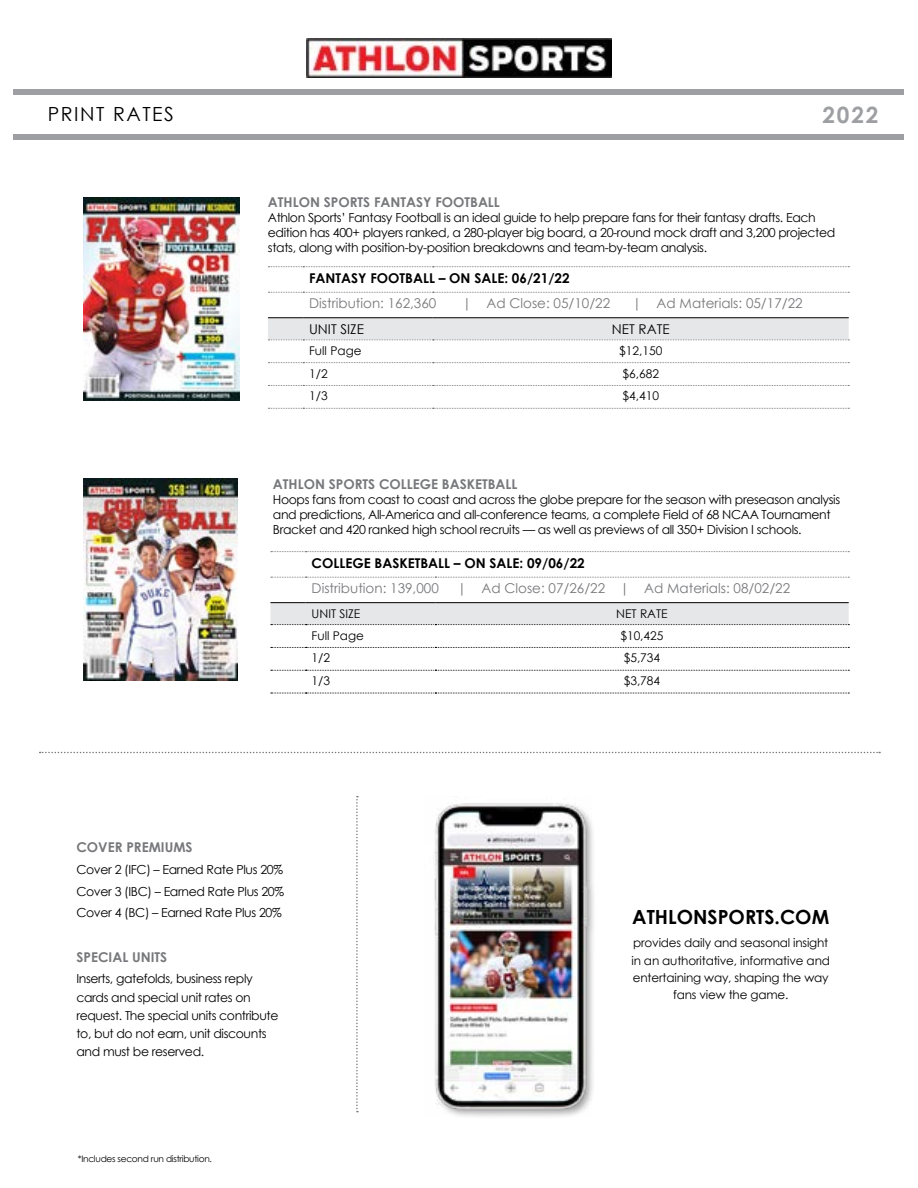
<style>
.page{position:relative;width:918px;height:1188px;background:#fff}
.page>*{position:absolute;margin:0;border:0;box-sizing:border-box;transform-origin:0 0}
.t1{font:700 22.5px "Century Gothic";color:#9d9fa2}
.t2{font:700 19.5px "Century Gothic";color:#000}
.t3{font:19.5px "Century Gothic";letter-spacing:.08em;color:#000}
.t4{font:13.5px "Century Gothic";color:#77787b}
.t5{font:700 13.5px "Century Gothic";color:#77787b}
.t6{font:700 13.5px "Century Gothic";color:#000}
.t7{font:13.5px "Century Gothic";color:#000}
.t8{font:12.45px/15px "Century Gothic";letter-spacing:-.03em;color:#000}
.t9{font:12px/17.4px "Century Gothic";letter-spacing:-.015em;color:#000;text-align:center}
.t10{font:9px "Century Gothic";letter-spacing:-.03em;color:#000}
</style>
<div class="page">
<hr style="left:268px;top:317px;width:35px;height:1px;background:#000">
<hr style="left:303px;top:317px;width:130px;height:1px;background:#000">
<hr style="left:433px;top:317px;width:416px;height:1px;background:#000">
<svg style="left:268px;top:318px;width:581px;height:22px;background:#e2e3e4"></svg>
<svg style="left:268px;top:362px;width:581px;height:1px"></svg>
<svg style="left:268px;top:385px;width:581px;height:1px"></svg>
<svg style="left:268px;top:408px;width:581px;height:1px"></svg>
<svg style="left:268px;top:266px;width:581px;height:1px"></svg>
<svg style="left:268px;top:292px;width:581px;height:1px"></svg>
<img style="left:84px;top:197px;width:156px;height:204px">
<hr style="left:270px;top:602px;width:36px;height:1px;background:#000">
<hr style="left:306px;top:602px;width:129px;height:1px;background:#000">
<hr style="left:435px;top:602px;width:414px;height:1px;background:#000">
<svg style="left:270px;top:603px;width:579px;height:22px;background:#e0e1e2"></svg>
<svg style="left:271px;top:647px;width:578px;height:1px"></svg>
<svg style="left:271px;top:670px;width:578px;height:1px"></svg>
<svg style="left:271px;top:693px;width:578px;height:1px"></svg>
<svg style="left:271px;top:551px;width:578px;height:1px"></svg>
<svg style="left:271px;top:577px;width:578px;height:1px"></svg>
<img style="left:84px;top:479px;width:153px;height:202px">
<svg style="left:40px;top:752px;width:840px;height:1px"></svg>
<svg style="left:356px;top:796px;width:2px;height:316px"></svg>
<div style="left:14px;top:89px;width:890px;height:6px;background:#9d9fa2"></div>
<div style="left:14px;top:134px;width:890px;height:6px;background:#9d9fa2"></div>
<img style="left:306px;top:38px;width:306px;height:39px">
<div style="left:433px;top:803px;width:163px;height:316px;background:#000;opacity:.36"></div>
<img style="left:433px;top:803px;width:158px;height:313px">
<h2 class="t3" style="left:48px;top:101px;width:128px">PRINT RATES</h2>
<h1 class="t1" style="left:823px;top:101px;width:57px">2022</h1>
<p class="t5" style="left:268px;top:194px;width:233px">ATHLON SPORTS FANTASY FOOTBALL</p>
<p class="t8" style="left:268px;top:210px;width:569px">Athlon Sports’ Fantasy Football is an ideal guide to help prepare fans for their fantasy drafts. Each edition has 400+ players ranked, a 280-player big board, a 20-round mock draft and 3,200 projected stats, along with position-by-position breakdowns and team-by-team analysis.</p>
<p class="t6" style="left:309px;top:269px;width:262px">FANTASY FOOTBALL – ON SALE: 06/21/22</p>
<p class="t4" style="left:309px;top:294px;width:129px">Distribution: 162,360</p>
<p class="t4" style="left:463px;top:294px;width:149px">| Ad Close: 05/10/22</p>
<p class="t4" style="left:633px;top:294px;width:172px">| Ad Materials: 05/17/22</p>
<p class="t7" style="left:309px;top:320px;width:56px">UNIT SIZE</p>
<p class="t7" style="left:612px;top:320px;width:59px">NET RATE</p>
<p class="t9" style="left:309px;top:342px;width:54px">Full Page</p>
<p class="t9" style="left:619px;top:342px;width:45px">$12,150</p>
<p class="t9" style="left:309px;top:364px;width:20px">1/2</p>
<p class="t9" style="left:622px;top:364px;width:38px">$6,682</p>
<p class="t9" style="left:309px;top:387px;width:20px">1/3</p>
<p class="t9" style="left:622px;top:387px;width:38px">$4,410</p>
<p class="t5" style="left:273px;top:476px;width:246px">ATHLON SPORTS COLLEGE BASKETBALL</p>
<p class="t8" style="left:273px;top:492px;width:569px">Hoops fans from coast to coast and across the globe prepare for the season with preseason analysis and predictions, All-America and all-conference teams, a complete Field of 68 NCAA Tournament<br>Bracket and 420 ranked high school recruits — as well as previews of all 350+ Division I schools.</p>
<p class="t6" style="left:312px;top:554px;width:275px">COLLEGE BASKETBALL – ON SALE: 09/06/22</p>
<p class="t4" style="left:312px;top:579px;width:129px">Distribution: 139,000</p>
<p class="t4" style="left:458px;top:579px;width:334px">| Ad Close: 07/26/22 | Ad Materials: 08/02/22</p>
<p class="t9" style="left:312px;top:605px;width:50px">UNIT SIZE</p>
<p class="t9" style="left:616px;top:605px;width:53px">NET RATE</p>
<p class="t9" style="left:312px;top:626px;width:54px">Full Page</p>
<p class="t9" style="left:620px;top:626px;width:45px">$10,425</p>
<p class="t9" style="left:312px;top:649px;width:20px">1/2</p>
<p class="t9" style="left:624px;top:649px;width:38px">$5,734</p>
<p class="t9" style="left:312px;top:672px;width:20px">1/3</p>
<p class="t9" style="left:624px;top:672px;width:38px">$3,784</p>
<p class="t5" style="left:76px;top:839px;width:118px">COVER PREMIUMS</p>
<p class="t8" style="left:76px;top:858px;width:209px;line-height:21.8px;text-align:justify">Cover 2 (IFC) – Earned Rate Plus 20% Cover 3 (IBC) – Earned Rate Plus 20% Cover 4 (BC) – Earned Rate Plus 20%</p>
<p class="t5" style="left:76px;top:948px;width:92px">SPECIAL UNITS</p>
<p class="t8" style="left:76px;top:970px;width:204px;line-height:18px">Inserts, gatefolds, business reply cards and special unit rates on request. The special units contribute to, but do not earn, unit discounts and must be reserved.</p>
<p class="t10" style="left:78px;top:1152px;width:136px">*Includes second run distribution.</p>
<h2 class="t2" style="left:632px;top:904px;width:198px">ATHLONSPORTS.COM</h2>
<p class="t9" style="left:631px;top:934px;width:200px">provides daily and seasonal insight in an authoritative, informative and entertaining way, shaping the way fans view the game.</p>
</div>
